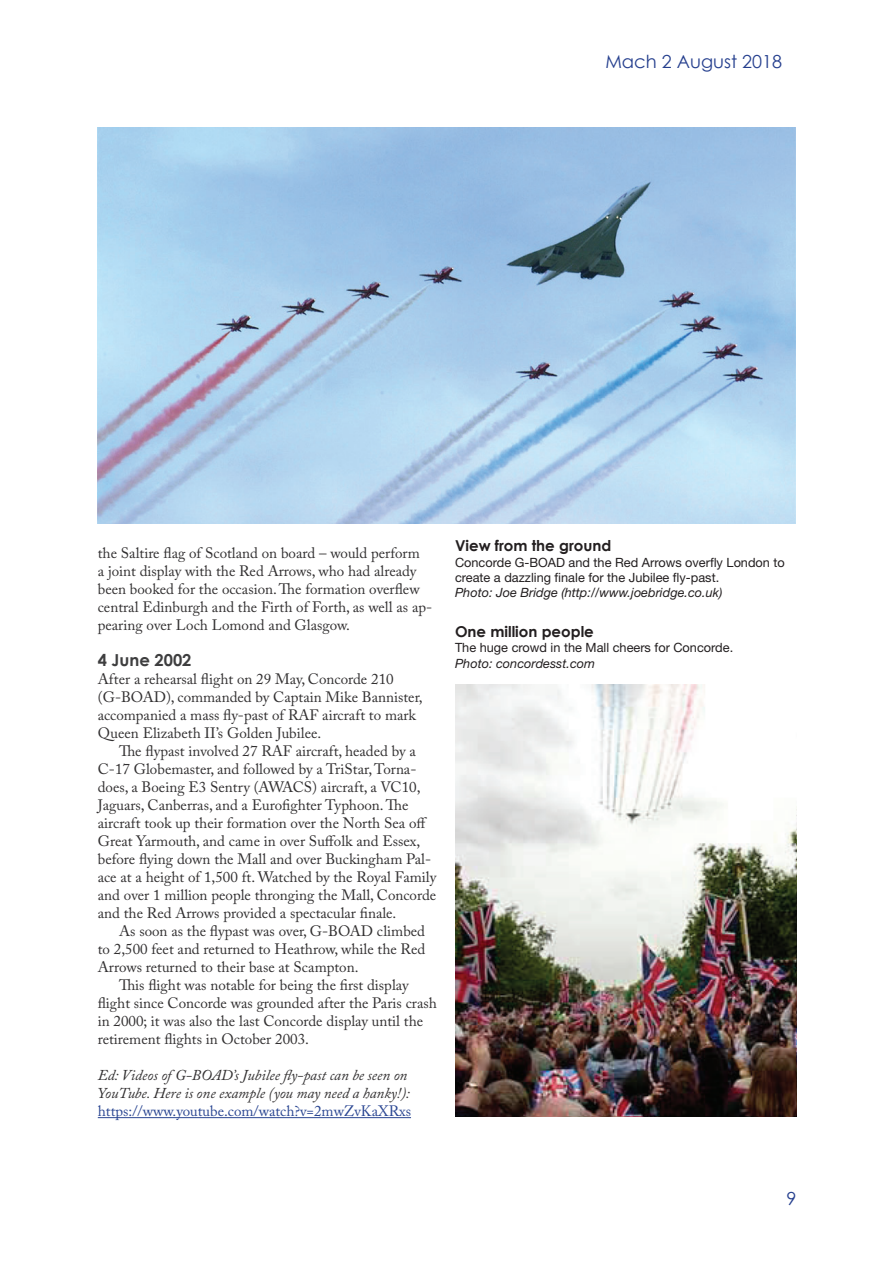
<style>
.page{position:relative;width:893px;height:1263px;background:#fff}
.page>*{position:absolute;margin:0;border:0;box-sizing:border-box;transform-origin:0 0}
.t1{font:18px "Century Gothic";color:#253f8e}
.t2{font:700 16.5px "Century Gothic";color:#3e3e3f}
.t3{font:15px/18px "Adobe Caslon Pro";color:#312f30}
.t4{font:italic 15px/18px "Adobe Caslon Pro";color:#312f30}
.t5{font:15px "Adobe Caslon Pro";color:#2a4692}
.t6{font:700 15px "Century Gothic";color:#231f20}
.t7{font:12.75px/15.3px "Helvetica Neue";color:#231f20}
.t8{font:italic 12.75px "Helvetica Neue";color:#231f20}
</style>
<div class="page">
<hr style="left:98px;top:1117px;width:313px;height:1px;background:#2a4692">
<img style="left:456px;top:684px;width:341px;height:432px">
<img style="left:97px;top:127px;width:698px;height:396px">
<p class="t1" style="left:605px;top:50px;width:178px">Mach 2 August 2018</p>
<p class="t3" style="left:98px;top:544px;width:336px">the Saltire flag of Scotland on board – would perform<br>a joint display with the Red Arrows, who had already been booked for the occasion. The formation overflew central Edinburgh and the Firth of Forth, as well as ap&shy;pearing over Loch Lomond and Glasgow.</p>
<p class="t2" style="left:98px;top:650px;width:95px">4 June 2002</p>
<p class="t3" style="left:98px;top:670px;width:326px">After a rehearsal flight on 29 May, Concorde 210 (G-BOAD), commanded by Captain Mike Bannister, accompanied a mass fly-past of RAF aircraft to mark Queen Elizabeth II’s Golden Jubilee.</p>
<p class="t3" style="left:98px;top:742px;width:340px;text-indent:21px">The flypast involved 27 RAF aircraft, headed by a C-17 Globemaster, and followed by a TriStar, Torna&shy;does, a Boeing E3 Sentry (AWACS) aircraft, a VC10, Jaguars, Canberras, and a Eurofighter Typhoon. The aircraft took up their formation over the North Sea off Great Yarmouth, and came in over Suffolk and Essex, before flying down the Mall and over Buckingham Pal&shy;ace at a height of 1,500 ft. Watched by the Royal Family and over 1 million people thronging the Mall, Concorde and the Red Arrows provided a spectacular finale.</p>
<p class="t3" style="left:98px;top:922px;width:329px;text-align:justify;text-indent:21px">As soon as the flypast was over, G-BOAD climbed to 2,500 feet and returned to Heathrow, while the Red Arrows returned to their base at Scampton.</p>
<p class="t3" style="left:98px;top:976px;width:341px;text-indent:21px">This flight was notable for being the first display flight since Concorde was grounded after the Paris crash in 2000; it was also the last Concorde display until the retirement flights in October 2003.</p>
<p class="t4" style="left:98px;top:1066px;width:314px">Ed: Videos of G-BOAD’s Jubilee fly-past can be seen on<br>YouTube. Here is one example (you may need a hanky!):</p>
<p class="t5" style="left:98px;top:1102px;width:315px">https://www.youtube.com/watch?v=2mwZvKaXRxs</p>
<p class="t6" style="left:455px;top:536px;width:158px">View from the ground</p>
<p class="t7" style="left:455px;top:554px;width:331px">Concorde G-BOAD and the Red Arrows overfly London to create a dazzling finale for the Jubilee fly-past.</p>
<p class="t8" style="left:455px;top:585px;width:269px">Photo: Joe Bridge (http://www.joebridge.co.uk)</p>
<p class="t6" style="left:455px;top:622px;width:140px">One million people</p>
<p class="t7" style="left:455px;top:640px;width:280px">The huge crowd in the Mall cheers for Concorde.</p>
<p class="t8" style="left:455px;top:655px;width:142px">Photo: concordesst.com</p>
<p class="t1" style="left:787px;top:1188px;width:11px">9</p>
</div>
